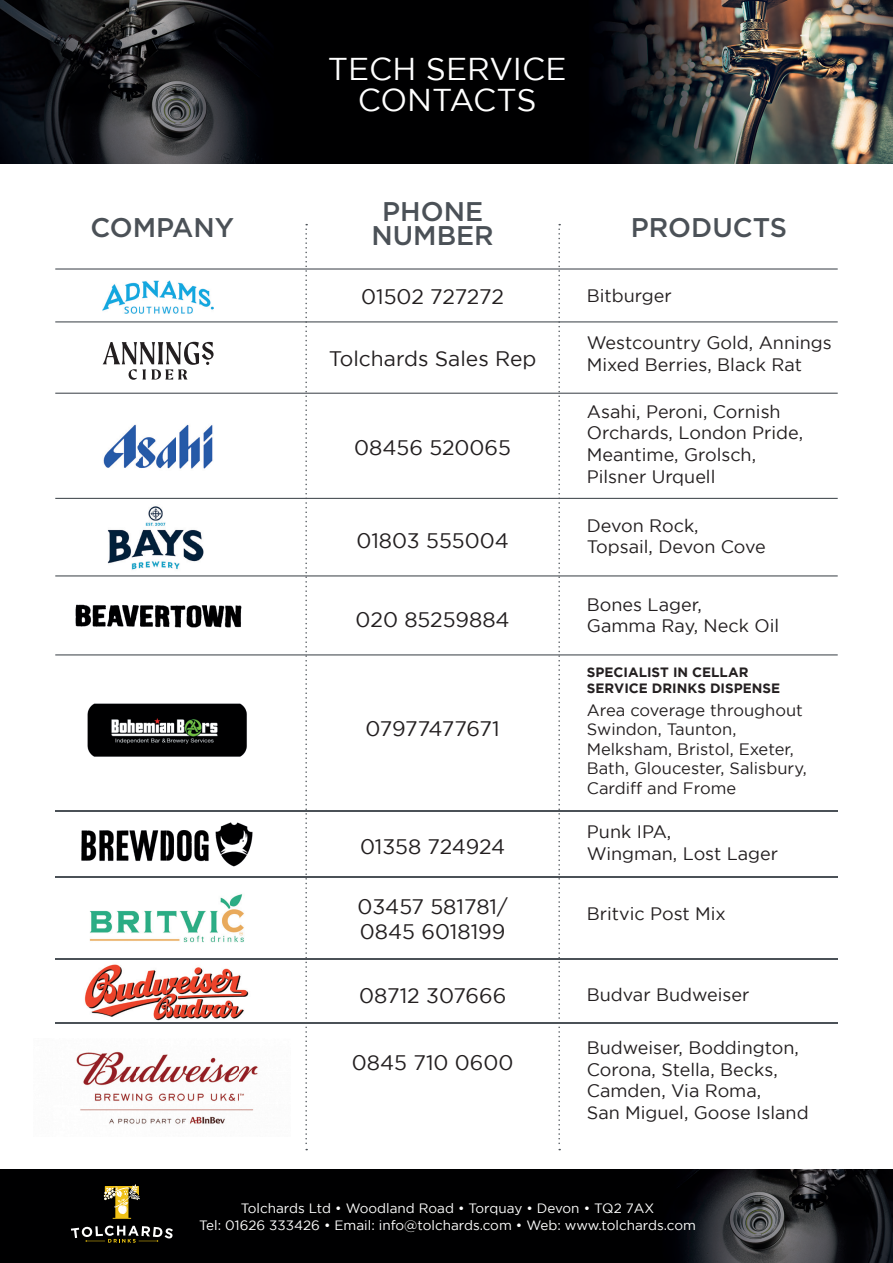
<style>
.page{position:relative;width:893px;height:1263px;background:#fff}
.page>*{position:absolute;margin:0;border:0;box-sizing:border-box;transform-origin:0 0}
.t1{font:31.5px/31.5px "Gotham";color:#fff;text-align:center}
.t2{font:500 27px/24px "Gotham";color:#4b5157;text-align:center}
.t3{font:21px/25.2px "Gotham";color:#231f20}
.t4{font:21px "Gotham";letter-spacing:-.02em;color:#231f20}
.t5{font:18px/21.6px "Gotham";color:#231f20}
.t6{font:16.5px/19.5px "Gotham";color:#231f20}
.t7{font:13.5px/16.2px "Gotham";color:#fff;text-align:center}
.t8{font:700 13.5px/16.5px "Gotham";color:#231f20}
</style>
<div class="page">
<hr style="left:55px;top:268px;width:783px;height:2px;background:#4b5157">
<hr style="left:55px;top:321px;width:783px;height:1px;background:#4b5157">
<hr style="left:55px;top:393px;width:783px;height:1px;background:#4b5157">
<hr style="left:55px;top:498px;width:783px;height:1px;background:#4b5157">
<hr style="left:55px;top:575px;width:783px;height:1px;background:#4b5157">
<hr style="left:55px;top:654px;width:783px;height:1px;background:#4b5157">
<hr style="left:55px;top:876px;width:783px;height:2px;background:#4b5157">
<hr style="left:55px;top:958px;width:783px;height:1px;background:#4b5157">
<hr style="left:55px;top:1023px;width:783px;height:1px;background:#4b5157">
<hr style="left:55px;top:811px;width:783px;height:1px;background:#4b5157">
<svg style="left:305px;top:224px;width:2px;height:926px"></svg>
<svg style="left:558px;top:224px;width:2px;height:926px"></svg>
<img style="left:0;top:0;width:893px;height:164px">
<img style="left:103px;top:281px;width:111px;height:33px">
<svg style="left:103px;top:342px;width:111px;height:38px"></svg>
<img style="left:103px;top:424px;width:110px;height:45px">
<img style="left:107px;top:506px;width:97px;height:64px">
<img style="left:87px;top:703px;width:160px;height:54px">
<img style="left:81px;top:822px;width:172px;height:45px">
<img style="left:89px;top:894px;width:155px;height:49px">
<img style="left:76px;top:959px;width:181px;height:64px">
<img style="left:76px;top:1051px;width:182px;height:73px">
<img style="left:75px;top:604px;width:167px;height:24px">
<img style="left:0;top:1169px;width:893px;height:94px">
<svg style="left:71px;top:1225px;width:102px;height:18px;background:#41403a"></svg>
<svg style="left:104px;top:1184px;width:36px;height:35px"></svg>
<h2 class="t2" style="left:90px;top:215px;width:145px">COMPANY</h2>
<h1 class="t1" style="left:328px;top:52px;width:240px">TECH SERVICE<br>CONTACTS</h1>
<h2 class="t2" style="left:371px;top:200px;width:124px">PHONE<br>NUMBER</h2>
<p class="t3" style="left:361px;top:283px;width:144px">01502 727272</p>
<p class="t3" style="left:329px;top:345px;width:209px">Tolchards Sales Rep</p>
<p class="t3" style="left:354px;top:434px;width:158px">08456 520065</p>
<p class="t3" style="left:356px;top:527px;width:154px">01803 555004</p>
<p class="t3" style="left:356px;top:606px;width:156px">020 85259884</p>
<p class="t4" style="left:366px;top:717px;width:136px">07977477671</p>
<p class="t3" style="left:360px;top:834px;width:147px">01358 724924</p>
<p class="t3" style="left:358px;top:893px;width:152px">03457 581781/<br>0845 6018199</p>
<p class="t3" style="left:359px;top:983px;width:149px">08712 307666</p>
<p class="t3" style="left:352px;top:1050px;width:163px">0845 710 0600</p>
<h2 class="t2" style="left:631px;top:215px;width:158px">PRODUCTS</h2>
<p class="t5" style="left:587px;top:284px;width:86px">Bitburger</p>
<p class="t5" style="left:587px;top:332px;width:246px">Westcountry Gold, Annings<br>Mixed Berries, Black Rat</p>
<p class="t5" style="left:587px;top:400px;width:218px">Asahi, Peroni, Cornish<br>Orchards, London Pride,<br>Meantime, Grolsch,<br>Pilsner Urquell</p>
<p class="t5" style="left:587px;top:514px;width:180px">Devon Rock,<br>Topsail, Devon Cove</p>
<p class="t5" style="left:587px;top:593px;width:194px">Bones Lager,<br>Gamma Ray, Neck Oil</p>
<p class="t8" style="left:587px;top:663px;width:195px">SPECIALIST IN CELLAR<br>SERVICE DRINKS DISPENSE</p>
<p class="t6" style="left:587px;top:700px;width:221px">Area coverage throughout<br>Swindon, Taunton,<br>Melksham, Bristol, Exeter,<br>Bath, Gloucester, Salisbury,<br>Cardiff and Frome</p>
<p class="t5" style="left:587px;top:821px;width:193px">Punk IPA,<br>Wingman, Lost Lager</p>
<p class="t5" style="left:587px;top:903px;width:140px">Britvic Post Mix</p>
<p class="t5" style="left:587px;top:983px;width:164px">Budvar Budweiser</p>
<p class="t5" style="left:587px;top:1036px;width:223px">Budweiser, Boddington,<br>Corona, Stella, Becks,<br>Camden, Via Roma,<br>San Miguel, Goose Island</p>
<p class="t7" style="left:199px;top:1200px;width:498px">Tolchards Ltd • Woodland Road • Torquay • Devon • TQ2 7AX<br>Tel: 01626 333426 • Email: info@tolchards.com • Web: www.tolchards.com</p>
</div>
